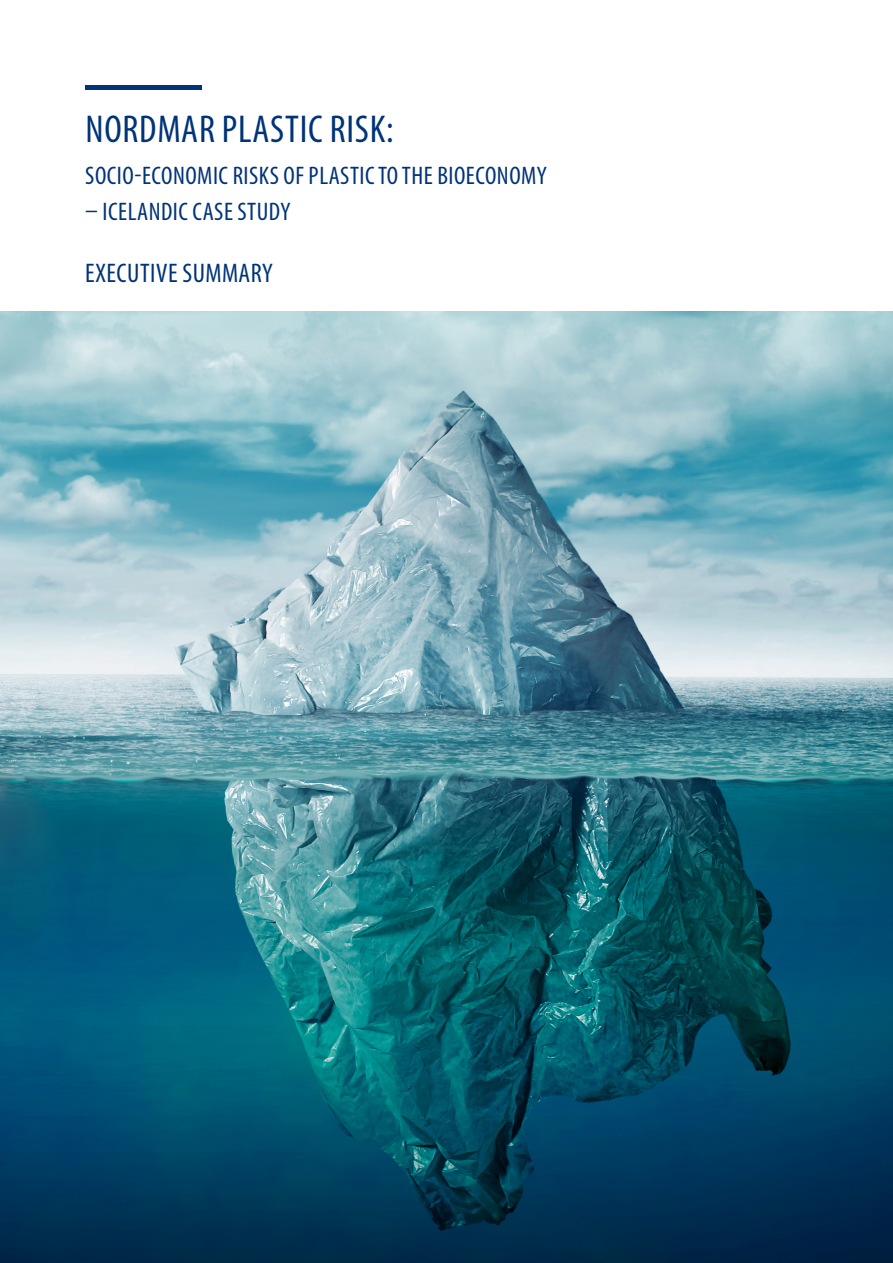
<style>
.page{position:relative;width:893px;height:1263px;background:#fff}
.page>*{position:absolute;margin:0;border:0;box-sizing:border-box;transform-origin:0 0}
.t1{font:condensed 39px "Myriad Pro";letter-spacing:.02em;color:#003478}
.t2{font:condensed 27px "Myriad Pro";letter-spacing:.02em;color:#003478}
.t3{font:condensed 25.5px "Myriad Pro";letter-spacing:.02em;color:#003478}
</style>
<div class="page">
<img style="left:0;top:311px;width:893px;height:952px">
<div style="left:85px;top:85px;width:116px;height:5px;background:#003478"></div>
<p class="t1" style="left:85px;top:105px;width:310px">NORDMAR PLASTIC RISK:</p>
<p class="t3" style="left:85px;top:160px;width:463px">SOCIO-ECONOMIC RISKS OF PLASTIC TO THE BIOECONOMY</p>
<p class="t3" style="left:85px;top:196px;width:207px">– ICELANDIC CASE STUDY</p>
<p class="t2" style="left:85px;top:257px;width:189px">EXECUTIVE SUMMARY</p>
</div>
